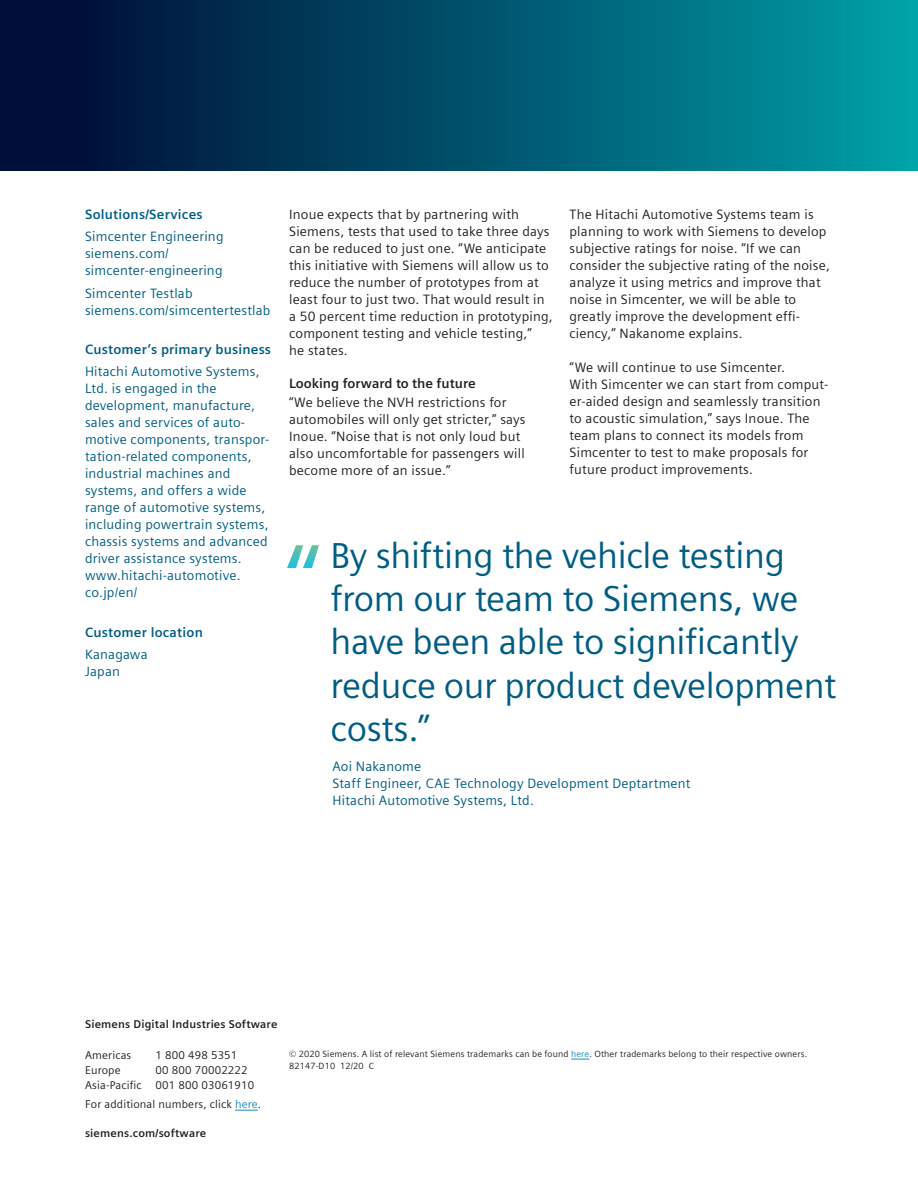
<style>
.page{position:relative;width:918px;height:1188px;background:#fff}
.page>*{position:absolute;margin:0;border:0;box-sizing:border-box;transform-origin:0 0}
.Large_Quote_Blue{font:36px/43.2px "Siemens Sans";letter-spacing:-.01em;color:#015c83}
.Body_Text{font:13.5px/17px "Siemens Sans";letter-spacing:.015em;color:#231f20}
.Side_bar_text{font:13.5px/17px "Siemens Sans";letter-spacing:.015em;color:#015c83}
.Large_Quote_Credit_B{font:13.5px/17px "Siemens Sans";letter-spacing:.015em;color:#015c83}
.Side_bar_head{font:700 13.5px "Siemens Sans";letter-spacing:.015em;color:#015c83}
.Body_Subhead{font:700 13.5px "Siemens Sans";color:#231f20}
.Contact_Text{font:11.25px/14.9px "Siemens Sans";letter-spacing:.015em;color:#231f20}
.Contact_Subhead_-_UR{font:700 11.25px "Siemens Sans";letter-spacing:.015em;color:#231f20}
.LEGAL_TEXT_6_8_PT{font:9px "Siemens Sans";letter-spacing:.015em;color:#231f20}
.s1{color:#1e8abc}
</style>
<div class="page">
<div style="left:0;top:0;width:918px;height:170px;background:linear-gradient(to right,#000430,#009fa6)"></div>
<svg style="left:235px;top:1110px;width:23px;height:1px"></svg>
<svg style="left:571px;top:1059px;width:18px;height:1px"></svg>
<svg style="left:287px;top:545px;width:32px;height:23px"></svg>
<p class="Side_bar_head" style="left:85px;top:206px;width:119px">Solutions/Services</p>
<p class="Side_bar_text" style="left:85px;top:228px;width:140px">Simcenter Engineering siemens.com/ simcenter-engineering</p>
<p class="Side_bar_text" style="left:85px;top:284px;width:187px">Simcenter Testlab siemens.com/simcentertestlab</p>
<p class="Side_bar_head" style="left:85px;top:342px;width:188px">Customer’s primary business</p>
<p class="Side_bar_text" style="left:85px;top:363px;width:186px">Hitachi Automotive Systems,<br>Ltd. is engaged in the development, manufacture, sales and services of auto&shy;motive components, transpor&shy;tation-related components, industrial machines and systems, and offers a wide range of automotive systems, including powertrain systems, chassis systems and advanced driver assistance systems. www.hitachi-automotive. co.jp/en/</p>
<p class="Side_bar_head" style="left:85px;top:625px;width:119px">Customer location</p>
<p class="Side_bar_text" style="left:85px;top:646px;width:64px">Kanagawa<br>Japan</p>
<p class="Body_Text" style="left:289px;top:206px;width:265px">Inoue expects that by partnering with Siemens, tests that used to take three days can be reduced to just one. “We anticipate this initiative with Siemens will allow us to reduce the number of prototypes from at least four to just two. That would result in a 50 percent time reduction in prototyping, component testing and vehicle testing,”<br>he states.</p>
<p class="Body_Subhead" style="left:289px;top:376px;width:188px">Looking forward to the future</p>
<p class="Body_Text" style="left:289px;top:394px;width:238px">“We believe the NVH restrictions for automobiles will only get stricter,” says Inoue. “Noise that is not only loud but also uncomfortable for passengers will become more of an issue.”</p>
<p class="Body_Text" style="left:570px;top:206px;width:262px">The Hitachi Automotive Systems team is planning to work with Siemens to develop subjective ratings for noise. “If we can consider the subjective rating of the noise, analyze it using metrics and improve that noise in Simcenter, we will be able to greatly improve the development effi&shy;ciency,” Nakanome explains.</p>
<p class="Body_Text" style="left:570px;top:359px;width:260px">“We will continue to use Simcenter.<br>With Simcenter we can start from comput&shy;er-aided design and seamlessly transition to acoustic simulation,” says Inoue. The team plans to connect its models from Simcenter to test to make proposals for future product improvements.</p>
<p class="Large_Quote_Blue" style="left:331px;top:534px;width:508px">By shifting the vehicle testing from our team to Siemens, we have been able to significantly reduce our product development costs.”</p>
<p class="Large_Quote_Credit_B" style="left:333px;top:758px;width:360px">Aoi Nakanome<br>Staff Engineer, CAE Technology Development Deptartment<br>Hitachi Automotive Systems, Ltd.</p>
<p class="Contact_Subhead_-_UR" style="left:85px;top:1018px;width:194px">Siemens Digital Industries Software</p>
<p class="Contact_Text" style="left:85px;top:1048px;width:48px">Americas</p>
<p class="Contact_Text" style="left:156px;top:1048px;width:83px">1 800 498 5351</p>
<p class="Contact_Text" style="left:85px;top:1063px;width:37px">Europe</p>
<p class="Contact_Text" style="left:85px;top:1063px;width:171px;text-indent:71px">00 800 70002222<br>Asia-Pacific 001 800 03061910</p>
<p class="Contact_Text" style="left:85px;top:1097px;width:178px">For additional numbers, click <span class="s1">here</span>.</p>
<p class="Contact_Subhead_-_UR" style="left:85px;top:1127px;width:123px">siemens.com/software</p>
<p class="LEGAL_TEXT_6_8_PT" style="left:289px;top:1049px;width:520px">© 2020 Siemens. A list of relevant Siemens trademarks can be found <span class="s1">here</span>. Other trademarks belong to their respective owners.</p>
<p class="LEGAL_TEXT_6_8_PT" style="left:289px;top:1061px;width:86px">82147-D10 12/20 C</p>
</div>
